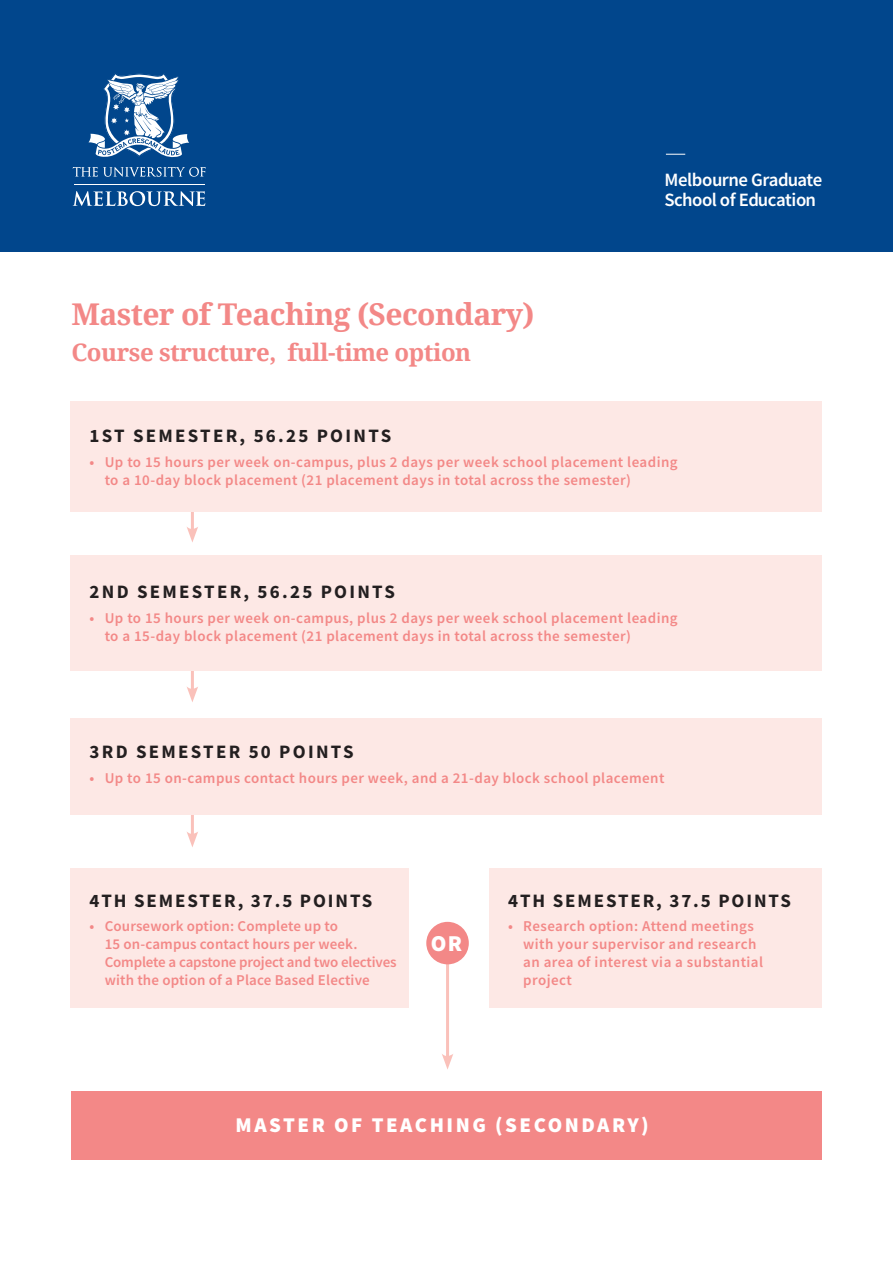
<style>
.page{position:relative;width:893px;height:1263px;background:#fff}
.page>*{position:absolute;margin:0;border:0;box-sizing:border-box;transform-origin:0 0}
.Heading1{font:700 30px "Noto Serif";letter-spacing:-.02em;color:#f38887}
.Heading1-2{font:700 24px "Noto Serif";letter-spacing:-.02em;color:#f38887}
.Heading{font:900 22.65px "Source Sans Pro";color:#fff}
.Heading-2{font:900 21px "Source Sans Pro";letter-spacing:.12em;color:#fff}
.Heading-3{font:700 18.9px "Source Sans Pro";letter-spacing:.12em;color:#231f20}
.Heading-4{font:700 18.9px "Source Sans Pro";letter-spacing:.1em;color:#231f20}
.t1{font:600 18.75px/20.2px "Source Sans Pro";letter-spacing:-.02em;color:#fff}
.t2{font:600 15px/18px "Source Sans Pro";letter-spacing:.03em;color:#f38887}
.t3{font:600 15px/18px "Source Sans Pro";letter-spacing:.01em;color:#f38887}
</style>
<div class="page">
<div style="left:0;top:0;width:893px;height:252px;background:#01468c"></div>
<svg style="left:73px;top:167px;width:133px;height:10px"></svg>
<hr style="left:74px;top:184px;width:131px;height:1px;background:#fff">
<svg style="left:73px;top:191px;width:132px;height:15px"></svg>
<svg style="left:88px;top:73px;width:101px;height:85px"></svg>
<svg style="left:666px;top:154px;width:19px;height:1px"></svg>
<hr style="left:191px;top:510px;width:3px;height:22px;background:#fac1ba">
<svg style="left:187px;top:527px;width:11px;height:15px"></svg>
<hr style="left:191px;top:669px;width:3px;height:23px;background:#fac1ba">
<svg style="left:187px;top:687px;width:11px;height:15px"></svg>
<hr style="left:191px;top:814px;width:3px;height:23px;background:#fac1ba">
<svg style="left:187px;top:832px;width:11px;height:15px"></svg>
<hr style="left:446px;top:962px;width:3px;height:97px;background:#fac1ba">
<svg style="left:442px;top:1054px;width:11px;height:16px"></svg>
<div style="left:70px;top:401px;width:751px;height:111px;background:#fde8e5"></div>
<div style="left:70px;top:555px;width:751px;height:116px;background:#fde8e5"></div>
<div style="left:70px;top:718px;width:751px;height:96px;background:#fde8e5"></div>
<div style="left:70px;top:869px;width:339px;height:139px;background:#fde8e5"></div>
<div style="left:489px;top:869px;width:332px;height:139px;background:#fde8e5"></div>
<div style="left:426px;top:922px;width:43px;height:42px;background:#f38887;border-radius:50%"></div>
<div style="left:71px;top:1091px;width:750px;height:68px;background:#f38887"></div>
<p class="Heading1" style="left:71px;top:294px;width:465px">Master of Teaching (Secondary)</p>
<p class="Heading1-2" style="left:71px;top:335px;width:401px">Course structure, full-time option</p>
<p class="t1" style="left:664px;top:169px;width:159px">Melbourne Graduate<br>School of Education</p>
<p class="Heading-3" style="left:90px;top:423px;width:303px">1ST SEMESTER, 56.25 POINTS</p>
<p class="t2" style="left:105px;top:453px;width:574px;text-indent:-15px">• Up to 15 hours per week on-campus, plus 2 days per week school placement leading to a 10-day block placement (21 placement days in total across the semester)</p>
<p class="Heading-3" style="left:90px;top:579px;width:307px">2ND SEMESTER, 56.25 POINTS</p>
<p class="t2" style="left:105px;top:608px;width:574px;text-indent:-15px">• Up to 15 hours per week on-campus, plus 2 days per week school placement leading to a 15-day block placement (21 placement days in total across the semester)</p>
<p class="Heading-3" style="left:90px;top:739px;width:266px">3RD SEMESTER 50 POINTS</p>
<p class="t2" style="left:90px;top:768px;width:576px">• Up to 15 on-campus contact hours per week, and a 21-day block school placement</p>
<p class="Heading-4" style="left:90px;top:887px;width:284px">4TH SEMESTER, 37.5 POINTS</p>
<p class="t3" style="left:105px;top:917px;width:293px;text-indent:-15px">• Coursework option: Complete up to<br>15 on-campus contact hours per week.<br>Complete a capstone project and two electives with the option of a Place Based Elective</p>
<p class="Heading" style="left:431px;top:927px;width:33px">OR</p>
<p class="Heading-4" style="left:508px;top:887px;width:284px">4TH SEMESTER, 37.5 POINTS</p>
<p class="t2" style="left:523px;top:917px;width:241px;text-indent:-15px">• Research option: Attend meetings with your supervisor and research an area of interest via a substantial project</p>
<p class="Heading-2" style="left:236px;top:1111px;width:415px">MASTER OF TEACHING (SECONDARY)</p>
</div>
